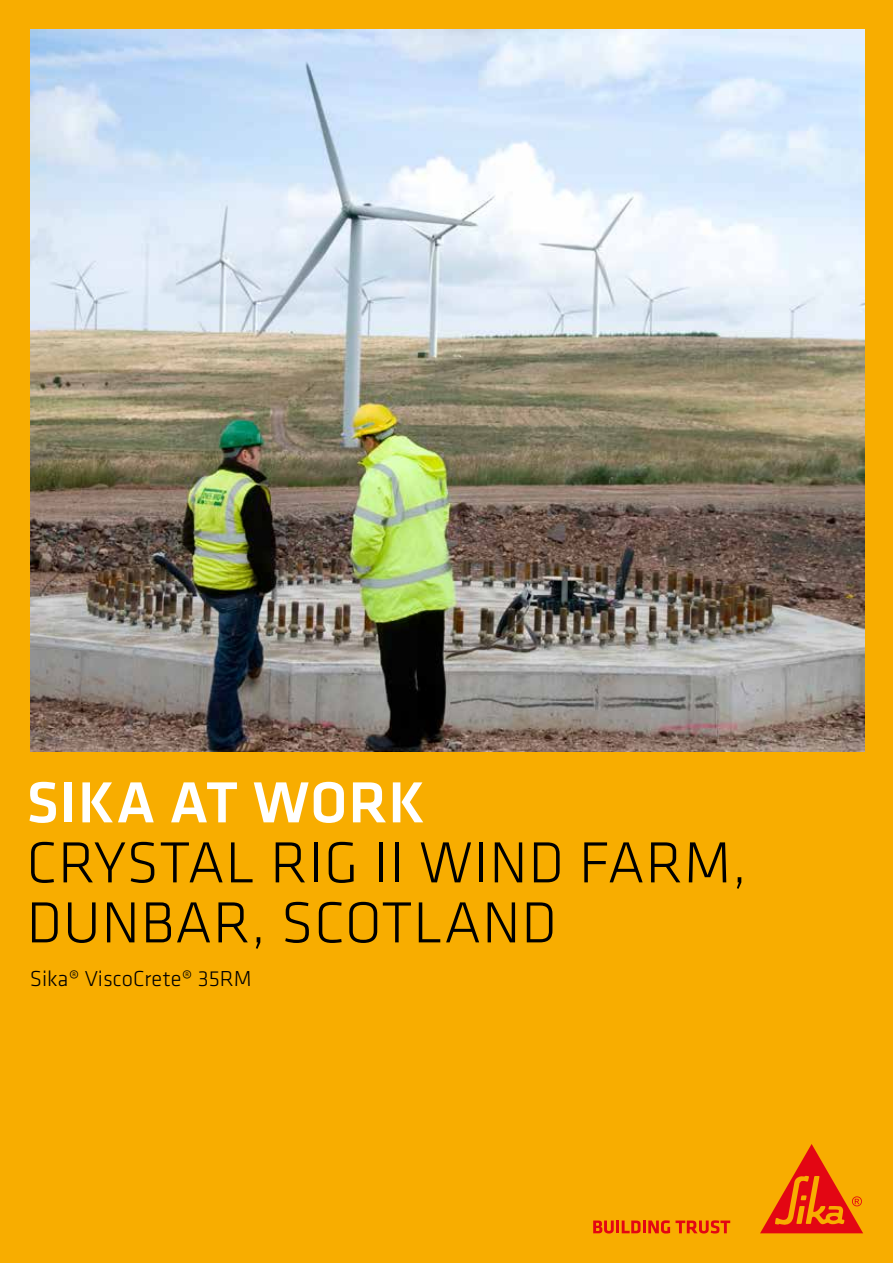
<style>
.page{position:relative;width:893px;height:1263px;background:#f8ad00}
.page>*{position:absolute;margin:0;border:0;box-sizing:border-box;transform-origin:0 0}
.t1{font:300 60px/60px "Klavika";letter-spacing:.015em;color:#000}
.t2{font:500 60px "Klavika";letter-spacing:.015em;color:#fff}
.t3{font:300 22.5px "Klavika";color:#000}
</style>
<div class="page">
<svg style="left:593px;top:1220px;width:137px;height:13px"></svg>
<svg style="left:760px;top:1144px;width:103px;height:89px"></svg>
<img style="left:31px;top:30px;width:833px;height:722px">
<p class="t2" style="left:27px;top:762px;width:400px">SIKA AT WORK</p>
<p class="t1" style="left:27px;top:832px;width:722px">CRYSTAL RIG II WIND FARM,<br>DUNBAR, SCOTLAND</p>
<p class="t3" style="left:30px;top:965px;width:223px">Sika® ViscoCrete® 35RM</p>
</div>
